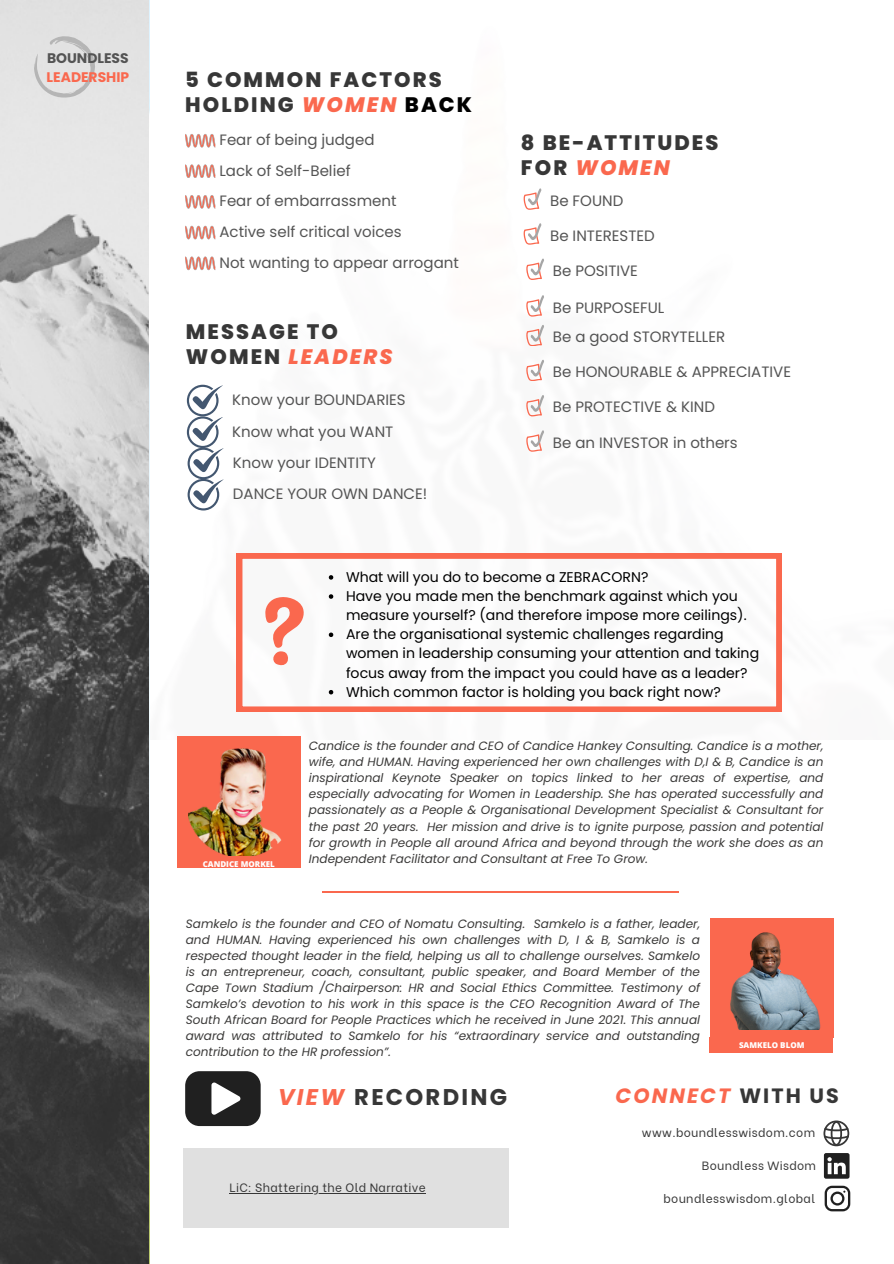
<style>
.page{position:relative;width:894px;height:1264px;background:#fff}
.page>*{position:absolute;margin:0;border:0;box-sizing:border-box;transform-origin:0 0}
.t1{font:700 22.65px "Poppins";letter-spacing:.1em;color:#373737}
.t2{font:800 21px/24.8px "Poppins";letter-spacing:.1em;color:#373737}
.t3{font:italic 700 20.7px "Poppins";letter-spacing:.1em;color:#fa684e}
.t4{font:15px "Poppins";color:#545454}
.t5{font:14.1px/19.2px "Poppins";color:#000}
.t6{font:700 13.95px/19.4px "Poppins";color:#fa684e}
.t7{font:italic 12px/16px "Poppins";color:#3b3a39;text-align:justify}
.t8{font:12px "Be Vietnam";letter-spacing:.03em;color:#373737}
.t9{font:800 7.95px "Open Sans";color:#fff}
.s1{color:#545454}
.s2{font-style:italic;color:#fa684e}
.s3{color:#000}
.s4{font-style:normal;color:#373737}
</style>
<div class="page">
<img style="left:0;top:0;width:148px;height:1262px">
<div style="left:183px;top:1147px;width:326px;height:80px;background:#e0e0e0"></div>
<div style="left:185px;top:1071px;width:75px;height:55px;background:#202020;border-radius:14px"></div>
<svg style="left:211px;top:1082px;width:30px;height:33px"></svg>
<svg style="left:22px;top:24px;width:85px;height:86px;background:#dedede"></svg>
<svg style="left:237px;top:553px;width:544px;height:159px"></svg>
<svg style="left:265px;top:595px;width:40px;height:71px"></svg>
<svg style="left:329px;top:575px;width:4px;height:4px"></svg>
<svg style="left:329px;top:594px;width:4px;height:4px"></svg>
<svg style="left:329px;top:632px;width:4px;height:5px"></svg>
<svg style="left:329px;top:690px;width:4px;height:4px"></svg>
<svg style="left:823px;top:1153px;width:26px;height:25px"></svg>
<svg style="left:823px;top:1120px;width:26px;height:26px"></svg>
<svg style="left:824px;top:1185px;width:26px;height:26px"></svg>
<div style="left:709px;top:917px;width:124px;height:120px;background:#fa684e"></div>
<img style="left:730px;top:932px;width:91px;height:97px">
<div style="left:709px;top:1037px;width:124px;height:16px;background:#fa684e"></div>
<div style="left:177px;top:852px;width:124px;height:16px;background:#fa684e"></div>
<div style="left:177px;top:735px;width:124px;height:120px;background:#fa684e"></div>
<img style="left:189px;top:748px;width:93px;height:107px">
<hr style="left:322px;top:891px;width:356px;height:1px;background:#fa684e">
<svg style="left:523px;top:188px;width:18px;height:21px"></svg>
<svg style="left:523px;top:223px;width:18px;height:21px"></svg>
<svg style="left:526px;top:258px;width:18px;height:22px"></svg>
<svg style="left:526px;top:295px;width:18px;height:21px"></svg>
<svg style="left:526px;top:324px;width:18px;height:22px"></svg>
<svg style="left:526px;top:359px;width:18px;height:22px"></svg>
<svg style="left:526px;top:395px;width:18px;height:21px"></svg>
<svg style="left:526px;top:430px;width:18px;height:21px"></svg>
<svg style="left:185px;top:134px;width:30px;height:13px"></svg>
<svg style="left:185px;top:164px;width:30px;height:14px"></svg>
<svg style="left:185px;top:195px;width:30px;height:13px"></svg>
<svg style="left:185px;top:226px;width:30px;height:13px"></svg>
<svg style="left:185px;top:256px;width:30px;height:14px"></svg>
<hr style="left:229px;top:1192px;width:197px;height:1px;background:#373737">
<svg style="left:187px;top:385px;width:36px;height:125px"></svg>
<p class="t6" style="left:47px;top:48px;width:84px"><span class="s1">BOUNDLESS<br></span>LEADERSHIP</p>
<h2 class="t2" style="left:185px;top:67px;width:288px">5 COMMON FACTORS<br>HOLDING <span class="s2">WOMEN</span> <span class="s3">BACK</span></h2>
<p class="t4" style="left:219px;top:129px;width:156px">Fear of being judged</p>
<h4 class="t4" style="left:219px;top:160px;width:133px">Lack of Self-Belief</h4>
<h4 class="t4" style="left:219px;top:190px;width:178px">Fear of embarrassment</h4>
<h4 class="t4" style="left:219px;top:221px;width:184px">Active self critical voices</h4>
<h3 class="t4" style="left:219px;top:252px;width:241px">Not wanting to appear arrogant</h3>
<p class="t2" style="left:186px;top:319px;width:208px">MESSAGE TO<br>WOMEN <span class="s2">LEADERS</span></p>
<h4 class="t4" style="left:232px;top:389px;width:175px">Know your BOUNDARIES</h4>
<h4 class="t4" style="left:232px;top:421px;width:162px">Know what you WANT</h4>
<p class="t4" style="left:233px;top:452px;width:144px">Know your IDENTITY</p>
<h4 class="t4" style="left:233px;top:483px;width:196px">DANCE YOUR OWN DANCE!</h4>
<p class="t2" style="left:520px;top:130px;width:199px">8 BE-ATTITUDES<br>FOR <span class="s2">WOMEN</span></p>
<h4 class="t4" style="left:550px;top:190px;width:75px">Be FOUND</h4>
<p class="t4" style="left:550px;top:225px;width:106px">Be INTERESTED</p>
<h4 class="t4" style="left:552px;top:260px;width:87px">Be POSITIVE</h4>
<p class="t4" style="left:552px;top:297px;width:113px">Be PURPOSEFUL</p>
<h4 class="t4" style="left:552px;top:326px;width:174px">Be a good STORYTELLER</h4>
<h2 class="t4" style="left:552px;top:361px;width:240px">Be HONOURABLE &amp; APPRECIATIVE</h2>
<p class="t4" style="left:552px;top:396px;width:163px">Be PROTECTIVE &amp; KIND</p>
<p class="t4" style="left:552px;top:432px;width:186px">Be an INVESTOR in others</p>
<h4 class="t9" style="left:203px;top:858px;width:74px">CANDICE MORKEL</h4>
<h1 class="t5" style="left:346px;top:567px;width:304px">What will you do to become a ZEBRACORN?</h1>
<p class="t5" style="left:346px;top:586px;width:402px">Have you made men the benchmark against which you measure yourself? (and therefore impose more ceilings).</p>
<p class="t5" style="left:346px;top:624px;width:414px">Are the organisational systemic challenges regarding women in leadership consuming your attention and taking focus away from the impact you could have as a leader?</p>
<h2 class="t5" style="left:346px;top:682px;width:376px">Which common factor is holding you back right now?</h2>
<p class="t7" style="left:309px;top:738px;width:516px">Candice is the founder and CEO of Candice Hankey Consulting. Candice is a mother, wife, and HUMAN. Having experienced her own challenges with D,I &amp; B, Candice is an inspirational Keynote Speaker on topics linked to her areas of expertise, and especially advocating for Women in Leadership. She has operated successfully and passionately as a People &amp; Organisational Development Specialist &amp; Consultant for the past 20 years. Her mission and drive is to ignite purpose, passion and potential for growth in People all around Africa and beyond through the work she does as an Independent Facilitator and Consultant at Free To Grow.</p>
<p class="t7" style="left:186px;top:915px;width:515px">Samkelo is the founder and CEO of Nomatu Consulting. Samkelo is a father, leader, and HUMAN. Having experienced his own challenges with D, I &amp; B, Samkelo is a respected thought leader in the field, helping us all to challenge ourselves. Samkelo is an entrepreneur, coach, consultant, public speaker, and Board Member of the Cape Town Stadium /Chairperson: HR and Social Ethics Committee. Testimony of Samkelo’s devotion to his work in this space is the CEO Recognition Award of The South African Board for People Practices which he received in June 2021. This annual award was attributed to Samkelo for his “extraordinary service and outstanding contribution to the HR profession”.</p>
<h4 class="t1" style="left:278px;top:1081px;width:230px"><span class="s2">VIEW</span> RECORDING</h4>
<h4 class="t9" style="left:738px;top:1039px;width:67px">SAMKELO BLOM</h4>
<h4 class="t3" style="left:615px;top:1081px;width:225px">CONNECT <span class="s4">WITH US</span></h4>
<p class="t8" style="left:229px;top:1177px;width:198px">LiC: Shattering the Old Narrative</p>
<p class="t8" style="left:641px;top:1122px;width:175px">www.boundlesswisdom.com</p>
<p class="t8" style="left:701px;top:1155px;width:116px">Boundless Wisdom</p>
<h4 class="t8" style="left:663px;top:1188px;width:153px">boundlesswisdom.global</h4>
</div>
